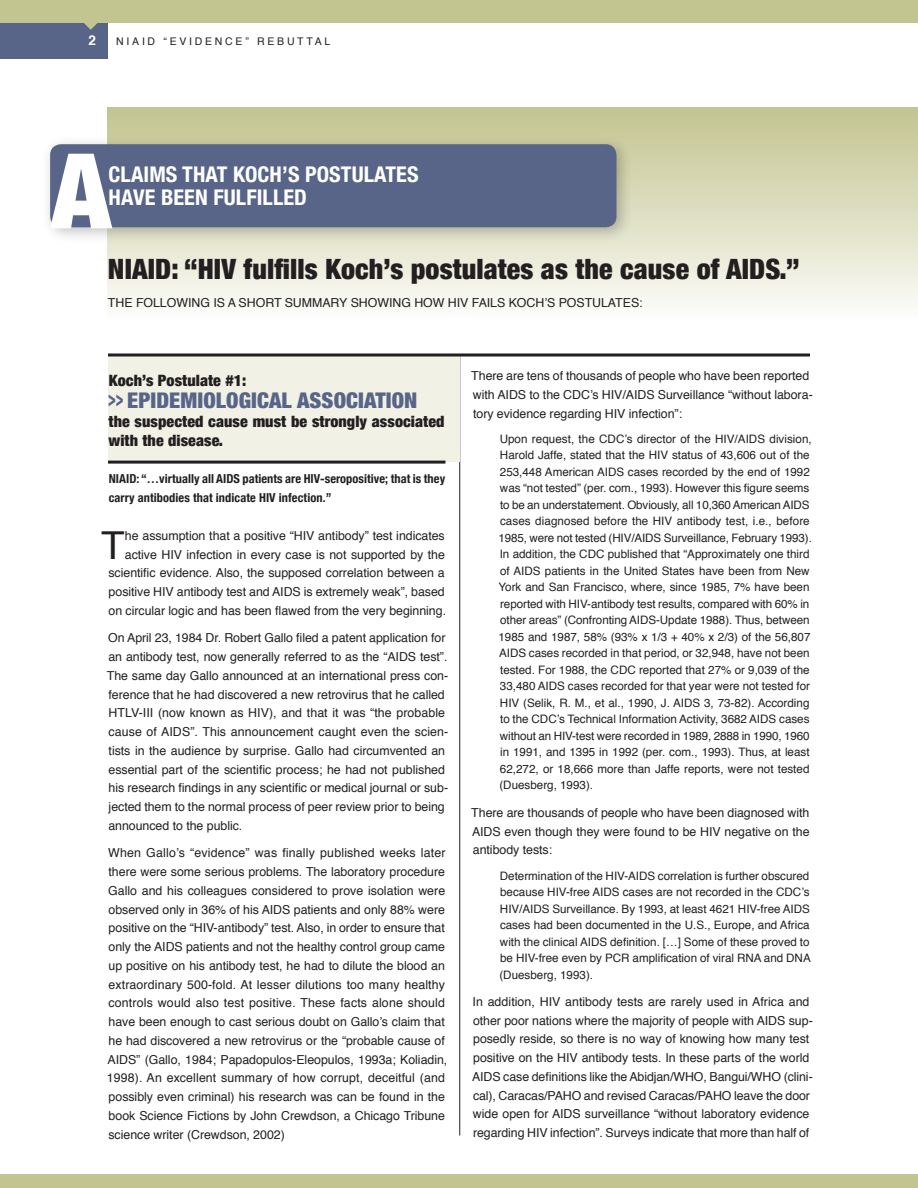
<style>
.page{position:relative;width:918px;height:1188px;background:#fff}
.page>*{position:absolute;margin:0;border:0;box-sizing:border-box;transform-origin:0 0}
.t1{font:900 condensed 104.55px "Helvetica Neue";color:#fff}
.t2{font:38.55px "Helvetica";color:#231f20}
.t3{font:900 condensed 28.05px "Helvetica Neue";letter-spacing:.005em;color:#231f20}
.t4{font:700 condensed 21.6px/22.5px "Helvetica Neue";letter-spacing:.005em;color:#fff}
.t5{font:900 condensed 21.6px "Helvetica Neue";letter-spacing:.005em;color:#596588;scale:.6 1}
.t6{font:900 condensed 15.6px/18.8px "Helvetica Neue";letter-spacing:.005em;color:#231f20}
.t7{font:700 13.5px "Helvetica";color:#fff}
.t8{font:12.45px/18.8px "Helvetica";letter-spacing:-.005em;color:#231f20}
.t9{font:700 condensed 12.45px/18.8px "Helvetica Neue";letter-spacing:.005em;color:#231f20}
.t10{font:11.7px/16.5px "Helvetica";color:#231f20}
.t11{font:10.5px "Helvetica";letter-spacing:.26em;color:#231f20}
</style>
<div class="page">
<div style="left:0;top:22px;width:108px;height:36px;background:#596588"></div>
<div style="left:0;top:0;width:918px;height:22px;background:#c3c591"></div>
<svg style="left:83px;top:22px;width:16px;height:8px"></svg>
<hr style="left:459px;top:108px;width:1px;height:1028px;background:#231f20">
<div style="left:0;top:1175px;width:918px;height:13px;background:#c3c591"></div>
<div style="left:108px;top:354px;width:351px;height:108px;background:#f1f1e5"></div>
<div style="left:108px;top:108px;width:810px;height:211px;background:linear-gradient(to bottom,#c2c38f,#fcfcf9)"></div>
<div style="left:40px;top:134px;width:594px;height:111px;background:#000;opacity:.25"></div>
<div style="left:50px;top:144px;width:567px;height:83px;background:#596588"></div>
<div style="left:447px;top:317px;width:26px;height:38px;background:#fff"></div>
<hr style="left:108px;top:461px;width:338px;height:3px;background:#231f20">
<hr style="left:108px;top:353px;width:702px;height:3px;background:#231f20">
<p class="t7" style="left:88px;top:31px;width:9px">2</p>
<p class="t11" style="left:116px;top:34px;width:216px">NIAID “EVIDENCE” REBUTTAL</p>
<h1 class="t1" style="left:51px;top:127px;width:61px">A</h1>
<h3 class="t4" style="left:109px;top:163px;width:312px">CLAIMS THAT KOCH’S POSTULATES<br>HAVE BEEN FULFILLED</h3>
<h3 class="t3" style="left:108px;top:252px;width:693px">NIAID: “HIV fulfills Koch’s postulates as the cause of AIDS.”</h3>
<p class="t8" style="left:108px;top:294px;width:536px">THE FOLLOWING IS A SHORT SUMMARY SHOWING HOW HIV FAILS KOCHʼS POSTULATES:</p>
<p class="t6" style="left:109px;top:371px;width:139px">Koch’s Postulate #1:</p>
<h3 class="t5" style="left:108px;top:387px;width:517px">&gt;&gt; EPIDEMIOLOGICAL ASSOCIATION</h3>
<p class="t6" style="left:108px;top:412px;width:338px">the suspected cause must be strongly associated with the disease.</p>
<p class="t9" style="left:109px;top:469px;width:338px">NIAID: “…virtually all AIDS patients are HIV-seropositive; that is they carry antibodies that indicate HIV infection.”</p>
<h2 class="t2" style="left:101px;top:519px;width:25px">T</h2>
<p class="t8" style="left:109px;top:527px;width:339px;text-align:right">he assumption that a positive “HIV antibody” test indicates active HIV infection in every case is not supported by the scientific evidence. Also, the supposed correlation between a positive HIV antibody test and AIDS is extremely weak”, based on circular logic and has been flawed from the very beginning.</p>
<p class="t8" style="left:107px;top:629px;width:343px">On April 23, 1984 Dr. Robert Gallo filed a patent application for an antibody test, now generally referred to as the “AIDS test”.<br>The same day Gallo announced at an international press con&shy;ference that he had discovered a new retrovirus that he called HTLV-III (now known as HIV), and that it was “the probable cause of AIDS”. This announcement caught even the scien&shy;tists in the audience by surprise. Gallo had circumvented an essential part of the scientific process; he had not published his research findings in any scientific or medical journal or sub&shy;jected them to the normal process of peer review prior to being announced to the public.</p>
<p class="t8" style="left:107px;top:844px;width:342px">When Galloʼs “evidence” was finally published weeks later there were some serious problems. The laboratory procedure Gallo and his colleagues considered to prove isolation were observed only in 36% of his AIDS patients and only 88% were positive on the “HIV-antibody” test. Also, in order to ensure that only the AIDS patients and not the healthy control group came up positive on his antibody test, he had to dilute the blood an extraordinary 500-fold. At lesser dilutions too many healthy controls would also test positive. These facts alone should have been enough to cast serious doubt on Galloʼs claim that he had discovered a new retrovirus or the “probable cause of AIDS” (Gallo, 1984; Papadopulos-Eleopulos, 1993a; Koliadin, 1998). An excellent summary of how corrupt, deceitful (and possibly even criminal) his research was can be found in the book Science Fictions by John Crewdson, a Chicago Tribune science writer (Crewdson, 2002)</p>
<p class="t8" style="left:471px;top:367px;width:343px">There are tens of thousands of people who have been reported with AIDS to the CDCʼs HIV/AIDS Surveillance “without labora&shy;tory evidence regarding HIV infection”:</p>
<p class="t10" style="left:498px;top:431px;width:315px">Upon request, the CDCʼs director of the HIV/AIDS division, Harold Jaffe, stated that the HIV status of 43,606 out of the 253,448 American AIDS cases recorded by the end of 1992 was “not tested” (per. com., 1993). However this figure seems to be an understatement. Obviously, all 10,360 American AIDS cases diagnosed before the HIV antibody test, i.e., before 1985, were not tested (HIV/AIDS Surveillance, February 1993).<br>In addition, the CDC published that “Approximately one third of AIDS patients in the United States have been from New York and San Francisco, where, since 1985, 7% have been reported with HIV-antibody test results, compared with 60% in other areas” (Confronting AIDS-Update 1988). Thus, between 1985 and 1987, 58% (93% x 1/3 + 40% x 2/3) of the 56,807<br>AIDS cases recorded in that period, or 32,948, have not been tested. For 1988, the CDC reported that 27% or 9,039 of the 33,480 AIDS cases recorded for that year were not tested for HIV (Selik, R. M., et al., 1990, J. AIDS 3, 73-82). According to the CDCʼs Technical Information Activity, 3682 AIDS cases without an HIV-test were recorded in 1989, 2888 in 1990, 1960 in 1991, and 1395 in 1992 (per. com., 1993). Thus, at least 62,272, or 18,666 more than Jaffe reports, were not tested (Duesberg, 1993).</p>
<p class="t8" style="left:471px;top:804px;width:340px;text-align:justify">There are thousands of people who have been diagnosed with AIDS even though they were found to be HIV negative on the antibody tests:</p>
<p class="t10" style="left:499px;top:868px;width:313px">Determination of the HIV-AIDS correlation is further obscured because HIV-free AIDS cases are not recorded in the CDCʼs HIV/AIDS Surveillance. By 1993, at least 4621 HIV-free AIDS cases had been documented in the U.S., Europe, and Africa with the clinical AIDS definition. […] Some of these proved to be HIV-free even by PCR amplification of viral RNA and DNA (Duesberg, 1993).</p>
<p class="t8" style="left:472px;top:993px;width:342px">In addition, HIV antibody tests are rarely used in Africa and other poor nations where the majority of people with AIDS sup&shy;posedly reside, so there is no way of knowing how many test positive on the HIV antibody tests. In these parts of the world AIDS case definitions like the Abidjan/WHO, Bangui/WHO (clini&shy;cal), Caracas/PAHO and revised Caracas/PAHO leave the door wide open for AIDS surveillance “without laboratory evidence regarding HIV infection”. Surveys indicate that more than half of</p>
</div>
